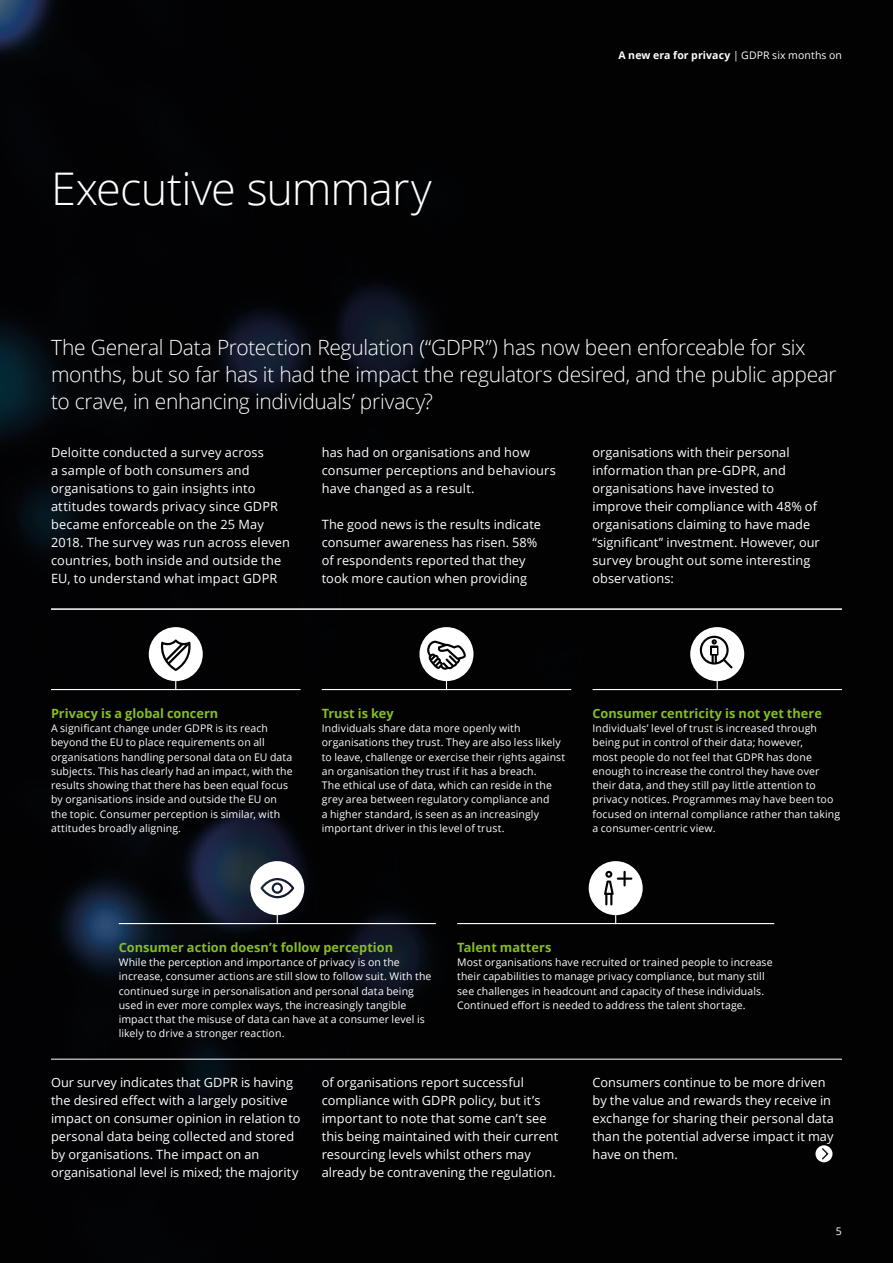
<style>
.page{position:relative;width:893px;height:1263px;background:#020203}
.page>*{position:absolute;margin:0;border:0;box-sizing:border-box;transform-origin:0 0}
.Story_heading_light{font:300 45px "Open Sans";letter-spacing:-.02em;color:#fff}
.Quote_pullout_small{font:300 21px/27px "Open Sans";letter-spacing:-.015em;color:#fff}
.Body_copy__white_8_5{font:12.75px/18px "Open Sans";letter-spacing:.005em;color:#fff}
.Subhead_A__8_5_12pt{font:700 12.75px "Open Sans";letter-spacing:.005em;color:#87bd25}
.Smaller_Text{font:10.5px/14.2px "Open Sans";letter-spacing:.01em;color:#fff}
.t1{font:700 10.5px "Open Sans";letter-spacing:.01em;color:#fff}
.s1{font-weight:400}
</style>
<div class="page">
<hr style="left:51px;top:689px;width:249px;height:1px;background:#fff">
<svg style="left:149px;top:627px;width:54px;height:62px"></svg>
<svg style="left:419px;top:627px;width:54px;height:62px"></svg>
<hr style="left:322px;top:689px;width:249px;height:1px;background:#fff">
<hr style="left:119px;top:923px;width:317px;height:1px;background:#fff">
<svg style="left:250px;top:861px;width:54px;height:62px"></svg>
<svg style="left:589px;top:861px;width:54px;height:62px"></svg>
<hr style="left:457px;top:923px;width:317px;height:1px;background:#fff">
<svg style="left:690px;top:627px;width:54px;height:62px"></svg>
<hr style="left:592px;top:689px;width:250px;height:1px;background:#fff">
<svg style="left:815px;top:1145px;width:17px;height:17px"></svg>
<svg style="left:820px;top:1147px;width:10px;height:14px"></svg>
<hr style="left:51px;top:608px;width:791px;height:2px;background:#fff">
<hr style="left:51px;top:1059px;width:791px;height:1px;background:#fff">
<p class="Story_heading_light" style="left:51px;top:157px;width:382px">Executive summary</p>
<p class="t1" style="left:619px;top:48px;width:225px">A new era for privacy <span class="s1">| GDPR six months on</span></p>
<p class="Quote_pullout_small" style="left:51px;top:333px;width:787px">The General Data Protection Regulation (“GDPR”) has now been enforceable for six months, but so far has it had the impact the regulators desired, and the public appear to crave, in enhancing individuals’ privacy?</p>
<p class="Body_copy__white_8_5" style="left:51px;top:443px;width:241px">Deloitte conducted a survey across<br>a sample of both consumers and organisations to gain insights into attitudes towards privacy since GDPR became enforceable on the 25 May 2018. The survey was run across eleven countries, both inside and outside the EU, to understand what impact GDPR</p>
<p class="Body_copy__white_8_5" style="left:322px;top:443px;width:236px">has had on organisations and how consumer perceptions and behaviours have changed as a result.</p>
<p class="Body_copy__white_8_5" style="left:322px;top:515px;width:221px">The good news is the results indicate consumer awareness has risen. 58% of respondents reported that they took more caution when providing</p>
<p class="Body_copy__white_8_5" style="left:592px;top:443px;width:229px">organisations with their personal information than pre‑GDPR, and organisations have invested to improve their compliance with 48% of organisations claiming to have made “significant” investment. However, our survey brought out some interesting observations:</p>
<p class="Subhead_A__8_5_12pt" style="left:51px;top:704px;width:169px">Privacy is a global concern</p>
<p class="Smaller_Text" style="left:51px;top:721px;width:243px">A significant change under GDPR is its reach beyond the EU to place requirements on all organisations handling personal data on EU data subjects. This has clearly had an impact, with the results showing that there has been equal focus by organisations inside and outside the EU on the topic. Consumer perception is similar, with attitudes broadly aligning.</p>
<p class="Subhead_A__8_5_12pt" style="left:322px;top:704px;width:73px">Trust is key</p>
<p class="Smaller_Text" style="left:322px;top:721px;width:245px">Individuals share data more openly with organisations they trust. They are also less likely to leave, challenge or exercise their rights against an organisation they trust if it has a breach.<br>The ethical use of data, which can reside in the grey area between regulatory compliance and<br>a higher standard, is seen as an increasingly important driver in this level of trust.</p>
<p class="Subhead_A__8_5_12pt" style="left:592px;top:704px;width:231px">Consumer centricity is not yet there</p>
<p class="Smaller_Text" style="left:592px;top:721px;width:249px">Individuals’ level of trust is increased through being put in control of their data; however,<br>most people do not feel that GDPR has done enough to increase the control they have over their data, and they still pay little attention to privacy notices. Programmes may have been too focused on internal compliance rather than taking a consumer-centric view.</p>
<p class="Subhead_A__8_5_12pt" style="left:119px;top:938px;width:276px">Consumer action doesn’t follow perception</p>
<p class="Smaller_Text" style="left:119px;top:955px;width:314px">While the perception and importance of privacy is on the increase, consumer actions are still slow to follow suit. With the continued surge in personalisation and personal data being used in ever more complex ways, the increasingly tangible impact that the misuse of data can have at a consumer level is likely to drive a stronger reaction.</p>
<p class="Subhead_A__8_5_12pt" style="left:457px;top:938px;width:96px">Talent matters</p>
<p class="Smaller_Text" style="left:457px;top:955px;width:317px">Most organisations have recruited or trained people to increase their capabilities to manage privacy compliance, but many still see challenges in headcount and capacity of these individuals.<br>Continued effort is needed to address the talent shortage.</p>
<p class="Body_copy__white_8_5" style="left:51px;top:1073px;width:251px">Our survey indicates that GDPR is having the desired effect with a largely positive impact on consumer opinion in relation to personal data being collected and stored by organisations. The impact on an organisational level is mixed; the majority</p>
<p class="Body_copy__white_8_5" style="left:322px;top:1073px;width:238px">of organisations report successful compliance with GDPR policy, but it’s important to note that some can’t see this being maintained with their current resourcing levels whilst others may already be contravening the regulation.</p>
<p class="Body_copy__white_8_5" style="left:592px;top:1073px;width:243px">Consumers continue to be more driven by the value and rewards they receive in exchange for sharing their personal data than the potential adverse impact it may have on them.</p>
<p class="Smaller_Text" style="left:836px;top:1224px;width:8px">5</p>
</div>
